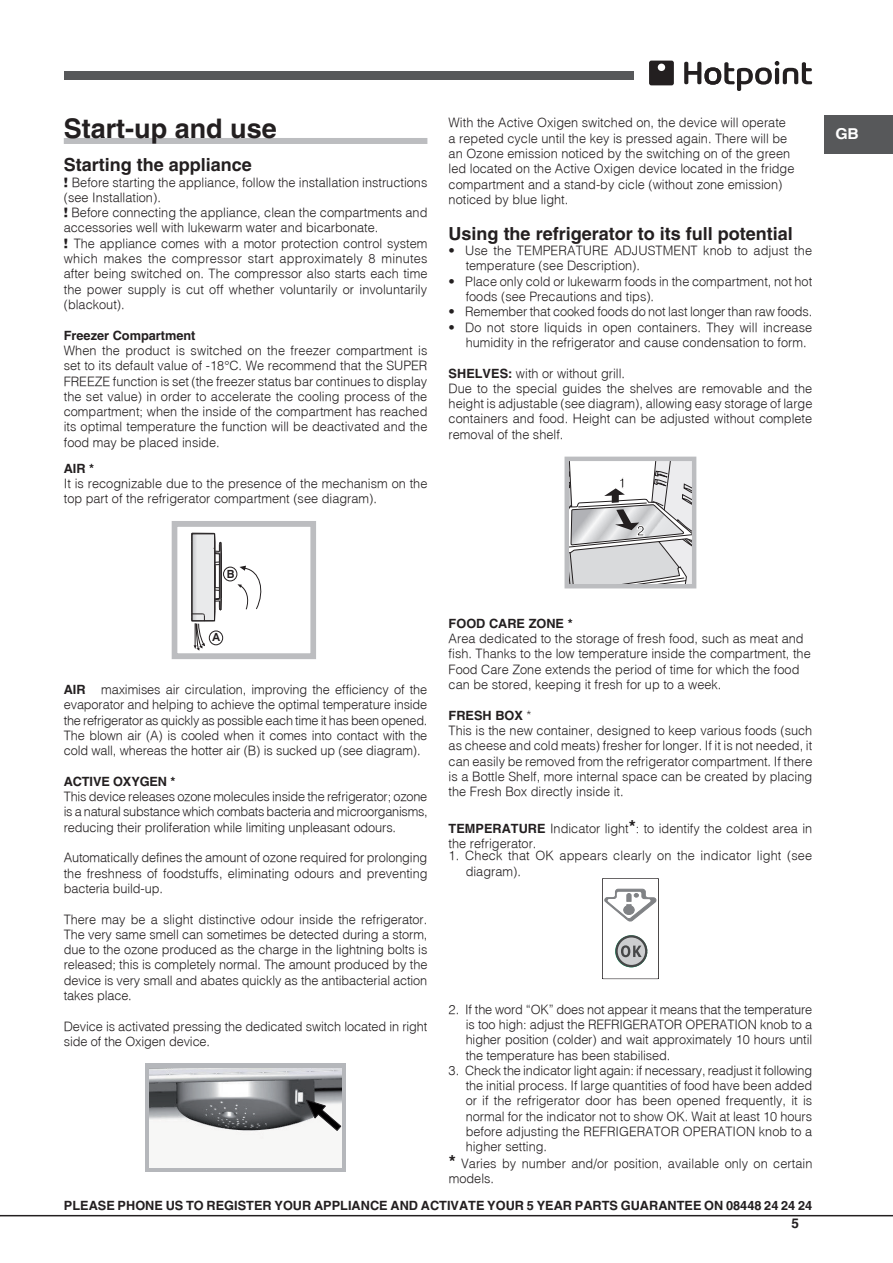
<style>
.page{position:relative;width:893px;height:1263px;background:#fff}
.page>*{position:absolute;margin:0;border:0;box-sizing:border-box;transform-origin:0 0}
.t1{font:700 27px "Helvetica";color:#231f20}
.t2{font:700 18px "Helvetica";color:#231f20}
.t3{font:700 15px "Helvetica";color:#fff;scale:1.05 1}
.t4{font:700 13.5px "Helvetica";color:#231f20}
.t5{font:300 12.75px/15.3px "Helvetica";color:#231f20}
.t6{font:700 12.75px "Helvetica";color:#231f20}
.t7{font:700 11.25px "Helvetica";color:#231f20}
.s1{font-weight:900}
.s2{font-weight:700}
.s3{font-weight:700;font-size:18px}
</style>
<div class="page">
<hr style="left:0;top:1215px;width:893px;height:1px;background:#231f20">
<div style="left:825px;top:115px;width:68px;height:38px;background:#57585a"></div>
<div style="left:64px;top:138px;width:363px;height:6px;background:#bcbdc0"></div>
<svg style="left:194px;top:555px;width:19px;height:43px"></svg>
<div style="left:192px;top:533px;width:23px;height:88px;border:1px solid #231f20"></div>
<hr style="left:215px;top:553px;width:1px;height:47px;background:#231f20">
<hr style="left:220px;top:553px;width:1px;height:46px;background:#231f20">
<hr style="left:219px;top:554px;width:1px;height:44px;background:#231f20">
<hr style="left:221px;top:554px;width:1px;height:44px;background:#231f20">
<hr style="left:192px;top:542px;width:1px;height:70px;background:#5b5a5b">
<hr style="left:191px;top:542px;width:1px;height:70px;background:#231f20">
<svg style="left:191px;top:533px;width:31px;height:22px"></svg>
<svg style="left:215px;top:562px;width:4px;height:29px"></svg>
<svg style="left:237px;top:566px;width:25px;height:44px"></svg>
<div style="left:209px;top:631px;width:14px;height:14px;border:1px solid #231f20;border-radius:50%"></div>
<div style="left:223px;top:567px;width:14px;height:14px;border:1px solid #231f20;border-radius:50%"></div>
<div style="left:172px;top:521px;width:144px;height:138px;border:6px solid #bcbdc0"></div>
<svg style="left:145px;top:1064px;width:201px;height:108px;background:#b8babe"></svg>
<img style="left:150px;top:1069px;width:191px;height:99px">
<svg style="left:306px;top:1100px;width:35px;height:30px"></svg>
<svg style="left:569px;top:462px;width:122px;height:121px"></svg>
<div style="left:564px;top:457px;width:132px;height:131px;border:4px solid #bcbdc0"></div>
<svg style="left:602px;top:878px;width:57px;height:101px"></svg>
<div style="left:64px;top:72px;width:570px;height:8px;background:#57585a"></div>
<svg style="left:684px;top:61px;width:128px;height:30px"></svg>
<svg style="left:649px;top:61px;width:25px;height:24px"></svg>
<svg style="left:191px;top:598px;width:31px;height:53px"></svg>
<h1 class="t1" style="left:64px;top:112px;width:215px">Start-up and use</h1>
<h2 class="t2" style="left:64px;top:154px;width:190px">Starting the appliance</h2>
<p class="t5" style="left:64px;top:174px;width:365px"><span class="s1">!</span> Before starting the appliance, follow the installation instructions (see Installation).<br><span class="s1">!</span> Before connecting the appliance, clean the compartments and accessories well with lukewarm water and bicarbonate.<br><span class="s1">!</span> The appliance comes with a motor protection control system which makes the compressor start approximately 8 minutes after being switched on. The compressor also starts each time the power supply is cut off whether voluntarily or involuntarily (blackout).</p>
<p class="t6" style="left:64px;top:327px;width:133px">Freezer Compartment</p>
<p class="t5" style="left:64px;top:342px;width:365px;text-align:justify">When the product is switched on the freezer compartment is set to its default value of -18°C. We recommend that the SUPER FREEZE function is set (the freezer status bar continues to display the set value) in order to accelerate the cooling process of the compartment; when the inside of the compartment has reached its optimal temperature the function will be deactivated and the food may be placed inside.</p>
<p class="t6" style="left:64px;top:460px;width:32px">AIR *</p>
<p class="t5" style="left:64px;top:475px;width:365px">It is recognizable due to the presence of the mechanism on the top part of the refrigerator compartment (see diagram).</p>
<p class="t5" style="left:449px;top:115px;width:347px">With the Active Oxigen switched on, the device will operate a repeted cycle until the key is pressed again. There will be an Ozone emission noticed by the switching on of the green led located on the Active Oxigen device located in the fridge compartment and a stand-by cicle (without zone emission) noticed by blue light.</p>
<h2 class="t2" style="left:449px;top:222px;width:346px">Using the refrigerator to its full potential</h2>
<p class="t5" style="left:466px;top:243px;width:348px;text-indent:-17px">• Use the TEMPERATURE ADJUSTMENT knob to adjust the temperature (see Description).</p>
<p class="t5" style="left:466px;top:273px;width:348px;text-indent:-17px">• Place only cold or lukewarm foods in the compartment, not hot foods (see Precautions and tips).</p>
<p class="t5" style="left:449px;top:304px;width:365px">• Remember that cooked foods do not last longer than raw foods.</p>
<p class="t5" style="left:466px;top:319px;width:348px;text-indent:-17px">• Do not store liquids in open containers. They will increase humidity in the refrigerator and cause condensation to form.</p>
<p class="t5" style="left:449px;top:365px;width:365px"><span class="s2">SHELVES:</span> with or without grill.<br>Due to the special guides the shelves are removable and the height is adjustable (see diagram), allowing easy storage of large containers and food. Height can be adjusted without complete removal of the shelf.</p>
<p class="t3" style="left:835px;top:125px;width:24px">GB</p>
<p class="t7" style="left:227px;top:567px;width:9px">B</p>
<p class="t5" style="left:64px;top:681px;width:365px;text-align:justify"><span class="s2">AIR</span> maximises air circulation, improving the efficiency of the evaporator and helping to achieve the optimal temperature inside the refrigerator as quickly as possible each time it has been opened.<br>The blown air (A) is cooled when it comes into contact with the cold wall, whereas the hotter air (B) is sucked up (see diagram).</p>
<p class="t6" style="left:64px;top:773px;width:113px">ACTIVE OXYGEN *</p>
<p class="t5" style="left:64px;top:788px;width:365px;text-align:justify">This device releases ozone molecules inside the refrigerator; ozone is a natural substance which combats bacteria and microorganisms, reducing their proliferation while limiting unpleasant odours.</p>
<p class="t5" style="left:64px;top:850px;width:365px;text-align:justify">Automatically defines the amount of ozone required for prolonging the freshness of foodstuffs, eliminating odours and preventing bacteria build-up.</p>
<p class="t5" style="left:64px;top:911px;width:365px;text-align:justify">There may be a slight distinctive odour inside the refrigerator.<br>The very same smell can sometimes be detected during a storm, due to the ozone produced as the charge in the lightning bolts is released; this is completely normal. The amount produced by the device is very small and abates quickly as the antibacterial action takes place.</p>
<p class="t5" style="left:64px;top:1018px;width:365px">Device is activated pressing the dedicated switch located in right side of the Oxigen device.</p>
<p class="t6" style="left:449px;top:615px;width:125px">FOOD CARE ZONE *</p>
<p class="t5" style="left:449px;top:630px;width:364px">Area dedicated to the storage of fresh food, such as meat and fish. Thanks to the low temperature inside the compartment, the Food Care Zone extends the period of time for which the food can be stored, keeping it fresh for up to a week.</p>
<p class="t5" style="left:449px;top:707px;width:365px"><span class="s2">FRESH BOX</span> *<br>This is the new container, designed to keep various foods (such as cheese and cold meats) fresher for longer. If it is not needed, it can easily be removed from the refrigerator compartment. If there is a Bottle Shelf, more internal space can be created by placing the Fresh Box directly inside it.</p>
<p class="t5" style="left:449px;top:820px;width:365px"><span class="s2">TEMPERATURE</span> Indicator light<span class="s3">*</span>: to identify the coldest area in the refrigerator.</p>
<p class="t5" style="left:466px;top:848px;width:348px;text-indent:-17px">1. Check that OK appears clearly on the indicator light (see diagram).</p>
<p class="t5" style="left:466px;top:1001px;width:348px;text-align:justify;text-indent:-17px">2. If the word “OK” does not appear it means that the temperature is too high: adjust the REFRIGERATOR OPERATION knob to a higher position (colder) and wait approximately 10 hours until the temperature has been stabilised.</p>
<p class="t5" style="left:466px;top:1062px;width:348px;text-align:justify;text-indent:-17px">3. Check the indicator light again: if necessary, readjust it following the initial process. If large quantities of food have been added or if the refrigerator door has been opened frequently, it is normal for the indicator not to show OK. Wait at least 10 hours before adjusting the REFRIGERATOR OPERATION knob to a higher setting.</p>
<p class="t5" style="left:449px;top:1155px;width:365px"><span class="s3">*</span> Varies by number and/or position, available only on certain models.</p>
<p class="t6" style="left:64px;top:1198px;width:750px">PLEASE PHONE US TO REGISTER YOUR APPLIANCE AND ACTIVATE YOUR 5 YEAR PARTS GUARANTEE ON 08448 24 24 24</p>
<p class="t4" style="left:791px;top:1215px;width:9px">5</p>
</div>
